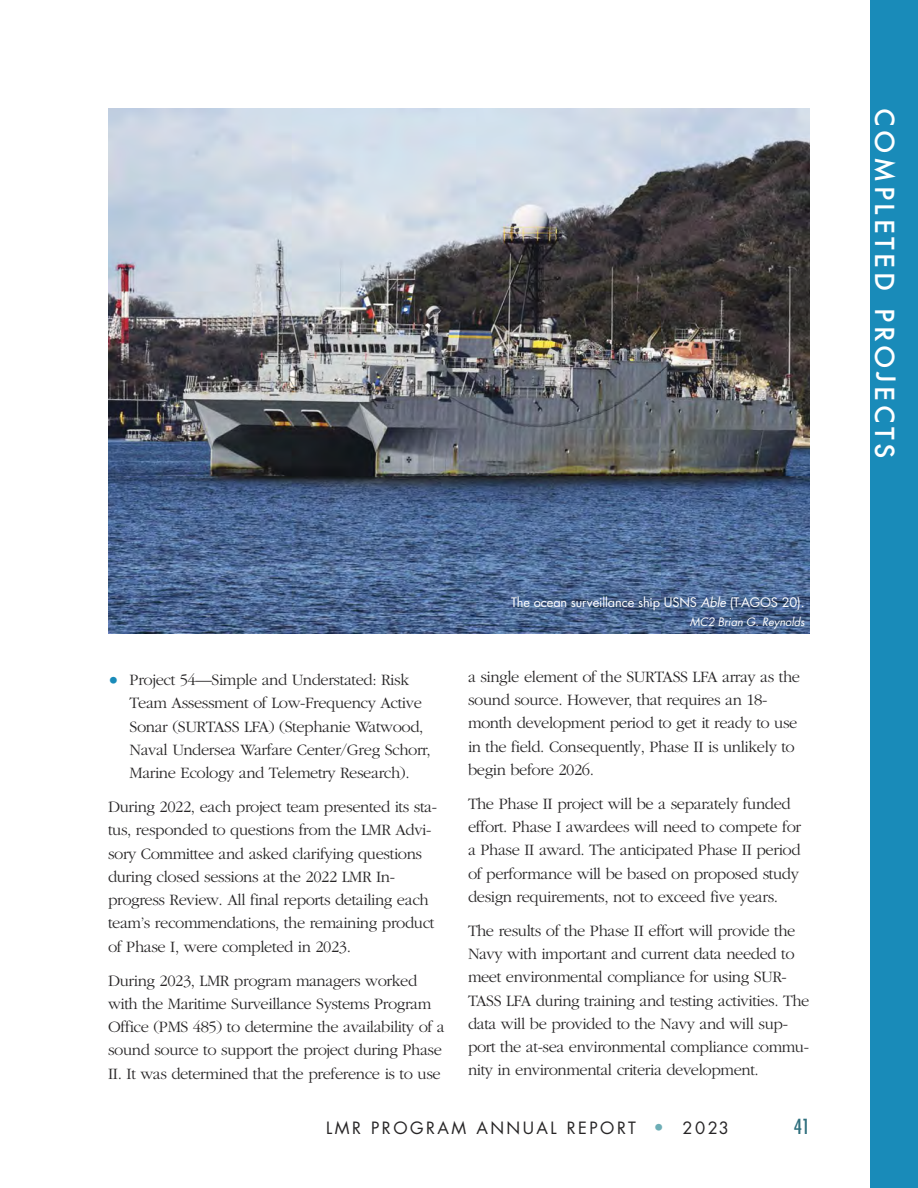
<style>
.page{position:relative;width:918px;height:1188px;background:#fff}
.page>*{position:absolute;margin:0;border:0;box-sizing:border-box;transform-origin:0 0}
.t1{font:500 25.5px "Futura";letter-spacing:.135em;color:#fff}
.t2{font:condensed 20.25px "Futura";color:#30707e}
.t3{font:300 16.5px/23.2px "Garamond";letter-spacing:-.025em;color:#272526}
.t4{font:16.5px "Futura";letter-spacing:.15em;color:#272526}
.t5{font:12.75px "Futura";letter-spacing:-.01em;color:#fff}
.t6{font:italic 11.25px "Futura";color:#fff}
.s1{font-family:"Futura";font-weight:400;font-size:18px;color:#198bb9}
.s2{font-style:italic}
.s3{font-size:18px;color:#6daeb6}
</style>
<div class="page">
<div style="left:871px;top:0;width:47px;height:1188px;background:#198bb9"></div>
<img style="left:108px;top:108px;width:702px;height:525px">
<p class="t3" style="left:130px;top:670px;width:303px;text-indent:-22px"><span class="s1">•</span> Project 54—Simple and Understated: Risk Team Assessment of Low-Frequency Active Sonar (SURTASS LFA) (Stephanie Watwood, Naval Undersea Warfare Center/Greg Schorr, Marine Ecology and Telemetry Research).</p>
<p class="t3" style="left:108px;top:797px;width:331px">During 2022, each project team presented its sta&shy;tus, responded to questions from the LMR Advi&shy;sory Committee and asked clarifying questions during closed sessions at the 2022 LMR In&shy;progress Review. All final reports detailing each team’s recommendations, the remaining product of Phase I, were completed in 2023.</p>
<p class="t3" style="left:108px;top:970px;width:338px">During 2023, LMR program managers worked with the Maritime Surveillance Systems Program Office (PMS 485) to determine the availability of a sound source to support the project during Phase II. It was determined that the preference is to use</p>
<p class="t5" style="left:511px;top:597px;width:295px">The ocean surveillance ship USNS <span class="s2">Able</span> (T-AGOS 20).</p>
<p class="t6" style="left:690px;top:616px;width:118px">MC2 Brian G. Reynolds</p>
<p class="t3" style="left:468px;top:666px;width:334px">a single element of the SURTASS LFA array as the sound source. However, that requires an 18- month development period to get it ready to use in the field. Consequently, Phase II is unlikely to begin before 2026.</p>
<p class="t3" style="left:468px;top:793px;width:335px">The Phase II project will be a separately funded effort. Phase I awardees will need to compete for a Phase II award. The anticipated Phase II period of performance will be based on proposed study design requirements, not to exceed five years.</p>
<p class="t3" style="left:468px;top:920px;width:343px">The results of the Phase II effort will provide the Navy with important and current data needed to meet environmental compliance for using SUR-TASS LFA during training and testing activities. The data will be provided to the Navy and will sup&shy;port the at-sea environmental compliance commu&shy;nity in environmental criteria development.</p>
<p class="t4" style="left:326px;top:1120px;width:404px">LMR PROGRAM ANNUAL REPORT <span class="s3">•</span> 2023</p>
<p class="t2" style="left:794px;top:1117px;width:18px">41</p>
<p class="t1" style="left:902px;top:108px;width:352px;rotate:90deg">COMPLETED PROJECTS</p>
</div>
